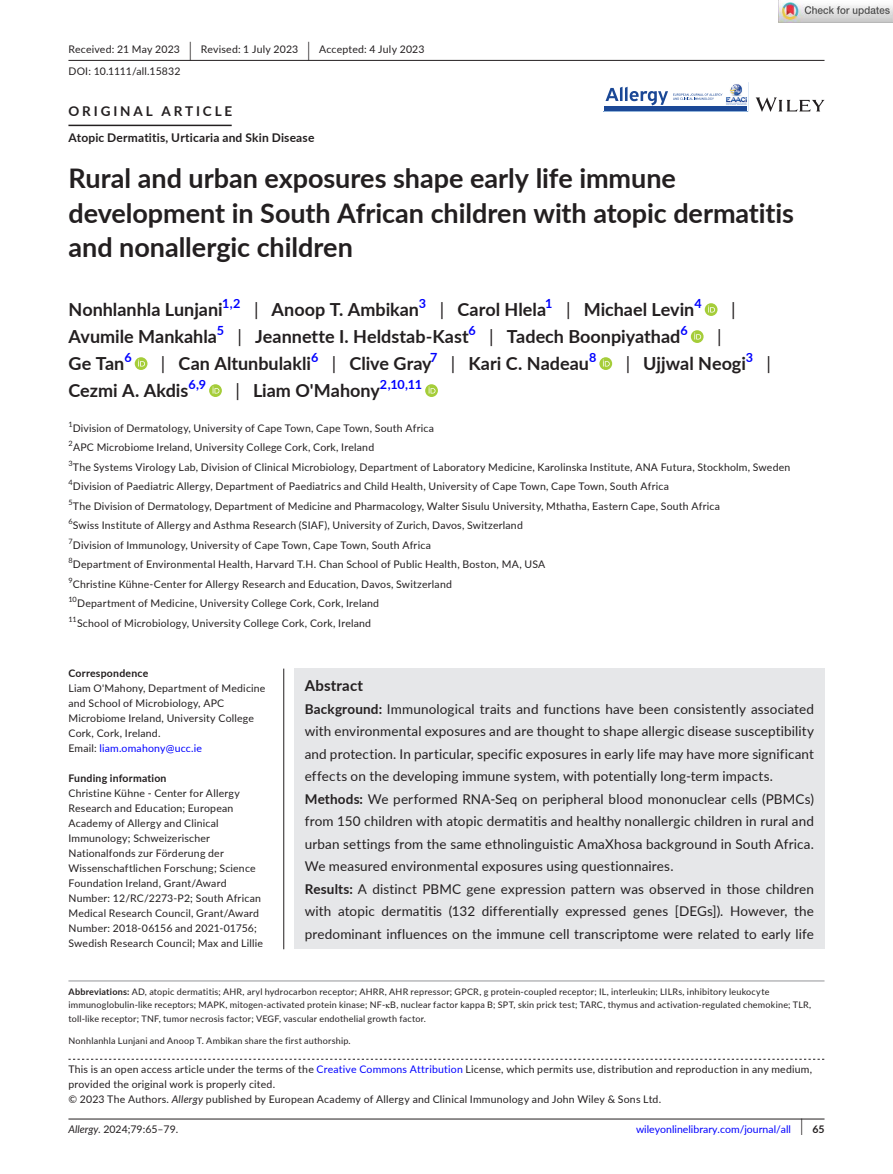
<style>
.page{position:relative;width:893px;height:1174px;background:#fff}
.page>*{position:absolute;margin:0;border:0;box-sizing:border-box;transform-origin:0 0}
.t1{font:700 27px/34.5px "Lato";color:#231f20}
.t2{font:700 18px "Lato";color:#231f20}
.t3{font:18px "Lato";color:#231f20}
.t4{font:700 15px "Lato";letter-spacing:.015em;color:#231f20}
.t5{font:13.5px/22.5px "Lato";letter-spacing:.01em;color:#231f20}
.t6{font:700 13.5px "Lato";letter-spacing:.21em;color:#231f20}
.t7{font:700 12px "Lato";letter-spacing:.015em;color:#231f20}
.t8{font:10.5px/15px "Lato";letter-spacing:.02em;color:#231f20}
.t9{font:10.5px "Lato";color:#00f}
.t10{font:700 10.5px "Lato";letter-spacing:.02em;color:#231f20}
.t11{font:10.5px "Lato";color:#231f20}
.t12{font:9px/13.5px "Lato";letter-spacing:.025em;color:#231f20}
.s1{font-size:19.65px}
.s2{font-weight:400}
.s3{color:#00f}
.s4{font-weight:700}
.s5{font-family:"STIX"}
.s6{font-style:italic}
.s7{font-size:17.4px;color:#231f20}
.s8{font-weight:700;color:#231f20}
</style>
<div class="page">
<hr style="left:68px;top:1118px;width:756px;height:1px;background:#231f20">
<svg style="left:756px;top:97px;width:68px;height:15px"></svg>
<svg style="left:603px;top:86px;width:145px;height:26px"></svg>
<div style="left:604px;top:106px;width:143px;height:5px;background:#1b4896"></div>
<img style="left:725px;top:84px;width:22px;height:21px">
<hr style="left:68px;top:60px;width:756px;height:1px;background:#231f20">
<hr style="left:68px;top:125px;width:164px;height:1px;background:#231f20">
<svg style="left:705px;top:303px;width:12px;height:13px"></svg>
<svg style="left:708px;top:305px;width:7px;height:7px"></svg>
<svg style="left:691px;top:330px;width:13px;height:13px"></svg>
<svg style="left:694px;top:332px;width:7px;height:7px"></svg>
<svg style="left:135px;top:357px;width:12px;height:13px"></svg>
<svg style="left:138px;top:359px;width:7px;height:7px"></svg>
<svg style="left:599px;top:357px;width:13px;height:13px"></svg>
<svg style="left:603px;top:359px;width:7px;height:7px"></svg>
<svg style="left:209px;top:384px;width:13px;height:13px"></svg>
<svg style="left:213px;top:386px;width:6px;height:7px"></svg>
<svg style="left:425px;top:384px;width:13px;height:13px"></svg>
<svg style="left:429px;top:386px;width:6px;height:7px"></svg>
<svg style="left:68px;top:1058px;width:756px;height:1px"></svg>
<hr style="left:68px;top:980px;width:756px;height:1px;background:#939598">
<div style="left:294px;top:668px;width:530px;height:281px;background:#e6e7e9"></div>
<hr style="left:283px;top:668px;width:1px;height:281px;background:#231f20">
<img style="left:779px;top:0;width:114px;height:22px">
<p class="t8" style="left:68px;top:38px;width:358px;line-height:21.8px">Received: 21 May 2023 <span class="s1">|</span> Revised: 1 July 2023 <span class="s1">|</span> Accepted: 4 July 2023<br>DOI: 10.1111/all.15832</p>
<p class="t6" style="left:68px;top:106px;width:165px">ORIGINAL ARTICLE</p>
<p class="t7" style="left:68px;top:133px;width:247px">Atopic Dermatitis, Urticaria and Skin Disease</p>
<h1 class="t1" style="left:68px;top:163px;width:727px">Rural and urban exposures shape early life immune development in South African children with atopic dermatitis and nonallergic children</h1>
<h2 class="t2" style="left:68px;top:302px;width:635px">Nonhlanhla Lunjani<sup>1,2</sup> <span class="s2">|</span> Anoop T. Ambikan<sup>3</sup> <span class="s2">|</span> Carol Hlela<sup>1</sup> <span class="s2">|</span> Michael Levin<sup>4</sup></h2>
<h2 class="t3" style="left:731px;top:302px;width:6px">|</h2>
<h2 class="t2" style="left:68px;top:329px;width:621px">Avumile Mankahla<sup>5</sup> <span class="s2">|</span> Jeannette I. Heldstab- Kast<sup>6</sup> <span class="s2">|</span> Tadech Boonpiyathad<sup>6</sup></h2>
<h2 class="t3" style="left:717px;top:329px;width:6px">|</h2>
<h2 class="t2" style="left:68px;top:356px;width:65px">Ge Tan<sup>6</sup></h2>
<h2 class="t2" style="left:161px;top:356px;width:437px"><span class="s2">|</span> Can Altunbulakli<sup>6</sup> <span class="s2">|</span> Clive Gray<sup>7</sup> <span class="s2">|</span> Kari C. Nadeau<sup>8</sup></h2>
<h2 class="t2" style="left:626px;top:356px;width:147px"><span class="s2">|</span> Ujjwal Neogi<sup>3</sup> <span class="s2">|</span></h2>
<h2 class="t2" style="left:68px;top:383px;width:139px">Cezmi A. Akdis<sup>6,9</sup></h2>
<h2 class="t2" style="left:235px;top:383px;width:188px"><span class="s2">|</span> Liam O'Mahony<sup>2,10,11</sup></h2>
<p class="t8" style="left:68px;top:417px;width:723px;line-height:19.5px"><sup>1</sup>Division of Dermatology, University of Cape Town, Cape Town, South Africa<br><sup>2</sup>APC Microbiome Ireland, University College Cork, Cork, Ireland<br><sup>3</sup>The Systems Virology Lab, Division of Clinical Microbiology, Department of Laboratory Medicine, Karolinska Institute, ANA Futura, Stockholm, Sweden <sup>4</sup>Division of Paediatric Allergy, Department of Paediatrics and Child Health, University of Cape Town, Cape Town, South Africa<br><sup>5</sup>The Division of Dermatology, Department of Medicine and Pharmacology, Walter Sisulu University, Mthatha, Eastern Cape, South Africa<br><sup>6</sup>Swiss Institute of Allergy and Asthma Research (SIAF), University of Zurich, Davos, Switzerland<br><sup>7</sup>Division of Immunology, University of Cape Town, Cape Town, South Africa<br><sup>8</sup>Department of Environmental Health, Harvard T.H. Chan School of Public Health, Boston, MA, USA<br><sup>9</sup>Christine Kühne- Center for Allergy Research and Education, Davos, Switzerland<br><sup>10</sup>Department of Medicine, University College Cork, Cork, Ireland<br><sup>11</sup>School of Microbiology, University College Cork, Cork, Ireland</p>
<p class="t10" style="left:68px;top:669px;width:81px">Correspondence</p>
<p class="t8" style="left:68px;top:680px;width:199px">Liam O'Mahony, Department of Medicine and School of Microbiology, APC<br>Microbiome Ireland, University College<br>Cork, Cork, Ireland.<br>Email: <span class="s3">liam.omahony@ucc.ie</span></p>
<p class="t10" style="left:68px;top:774px;width:100px">Funding information</p>
<p class="t8" style="left:68px;top:785px;width:196px">Christine Kühne - Center for Allergy Research and Education; European Academy of Allergy and Clinical Immunology; Schweizerischer Nationalfonds zur Förderung der Wissenschaftlichen Forschung; Science Foundation Ireland, Grant/Award Number: 12/RC/2273- P2; South African Medical Research Council, Grant/Award Number: 2018- 06156 and 2021- 01756; Swedish Research Council; Max and Lillie</p>
<h3 class="t4" style="left:305px;top:679px;width:60px">Abstract</h3>
<p class="t5" style="left:305px;top:697px;width:511px"><span class="s4">Background:</span> Immunological traits and functions have been consistently associated with environmental exposures and are thought to shape allergic disease susceptibility and protection. In particular, specific exposures in early life may have more significant effects on the developing immune system, with potentially long- term impacts.<br><span class="s4">Methods:</span> We performed RNA- Seq on peripheral blood mononuclear cells (PBMCs) from 150 children with atopic dermatitis and healthy nonallergic children in rural and urban settings from the same ethnolinguistic AmaXhosa background in South Africa.<br>We measured environmental exposures using questionnaires.<br><span class="s4">Results:</span> A distinct PBMC gene expression pattern was observed in those children with atopic dermatitis (132 differentially expressed genes [DEGs]). However, the predominant influences on the immune cell transcriptome were related to early life</p>
<p class="t12" style="left:68px;top:984px;width:744px"><span class="s4">Abbreviations:</span> AD, atopic dermatitis; AHR, aryl hydrocarbon receptor; AHRR, AHR repressor; GPCR, g protein- coupled receptor; IL, interleukin; LILRs, inhibitory leukocyte immunoglobulin- like receptors; MAPK, mitogen- activated protein kinase; NF- <span class="s5">κ</span>B, nuclear factor kappa B; SPT, skin prick test; TARC, thymus and activation- regulated chemokine; TLR, toll- like receptor; TNF, tumor necrosis factor; VEGF, vascular endothelial growth factor.</p>
<p class="t12" style="left:68px;top:1033px;width:284px">Nonhlanhla Lunjani and Anoop T. Ambikan share the first authorship.</p>
<p class="t8" style="left:68px;top:1061px;width:745px">This is an open access article under the terms of the <span class="s3">Creative Commons Attribution</span> License, which permits use, distribution and reproduction in any medium, provided the original work is properly cited.<br>© 2023 The Authors. <span class="s6">Allergy</span> published by European Academy of Allergy and Clinical Immunology and John Wiley &amp; Sons Ltd.</p>
<p class="t11" style="left:68px;top:1124px;width:111px"><span class="s6">Allergy.</span> 2024;79:65–79.</p>
<p class="t9" style="left:636px;top:1124px;width:190px">wileyonlinelibrary.com/journal/all <span class="s7">|</span> <span class="s8">65</span></p>
</div>
